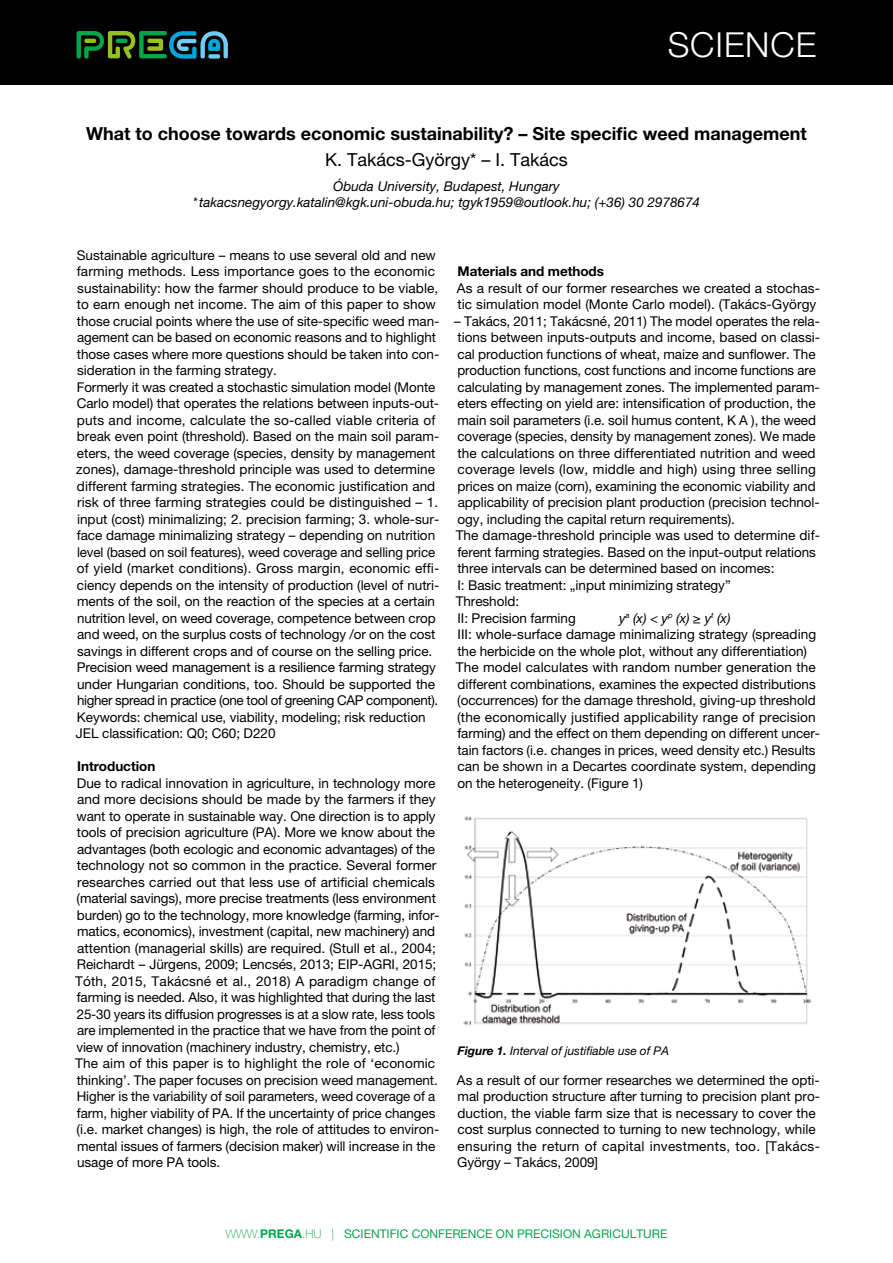
<style>
.page{position:relative;width:893px;height:1263px;background:#fff}
.page>*{position:absolute;margin:0;border:0;box-sizing:border-box;transform-origin:0 0}
.t1{font:300 34.5px "Helvetica Neue LT Pro";letter-spacing:.025em;color:#fff}
.t2{font:700 18px "Helvetica Neue LT Pro";color:#000}
.t3{font:18px "Helvetica Neue LT Pro";color:#000}
.t4{font:13.5px/16.5px "Helvetica Neue LT Pro";letter-spacing:-.005em;color:#000}
.t5{font:italic 13.5px/16.2px "Helvetica Neue LT Pro";color:#000;text-align:center}
.t6{font:700 13.5px "Helvetica Neue LT Pro";letter-spacing:-.005em;color:#000}
.t7{font:12px "Helvetica Neue LT Pro";color:#04a64a}
.t8{font:italic 12px "Helvetica Neue LT Pro";letter-spacing:-.005em;color:#000}
.s1{font-style:italic}
.s2{font-weight:700}
.s3{font-weight:100}
</style>
<div class="page">
<div style="left:0;top:0;width:893px;height:85px;background:#000"></div>
<img style="left:463px;top:816px;width:349px;height:210px">
<svg style="left:77px;top:31px;width:151px;height:28px"></svg>
<h1 class="t1" style="left:668px;top:24px;width:150px">SCIENCE</h1>
<h2 class="t2" style="left:86px;top:123px;width:722px">What to choose towards economic sustainability? – Site specific weed management</h2>
<h2 class="t3" style="left:325px;top:149px;width:244px">K. Takács-György* – I. Takács</h2>
<p class="t5" style="left:193px;top:178px;width:509px">Óbuda University, Budapest, Hungary<br>*takacsnegyorgy.katalin@kgk.uni-obuda.hu; tgyk1959@outlook.hu; (+36) 30 2978674</p>
<p class="t4" style="left:76px;top:246px;width:365px">Sustainable agriculture – means to use several old and new farming methods. Less importance goes to the economic sustainability: how the farmer should produce to be viable, to earn enough net income. The aim of this paper to show those crucial points where the use of site-specific weed man&shy;agement can be based on economic reasons and to highlight those cases where more questions should be taken into con&shy;sideration in the farming strategy.<br>Formerly it was created a stochastic simulation model (Monte Carlo model) that operates the relations between inputs-out&shy;puts and income, calculate the so-called viable criteria of break even point (threshold). Based on the main soil param&shy;eters, the weed coverage (species, density by management zones), damage-threshold principle was used to determine different farming strategies. The economic justification and risk of three farming strategies could be distinguished – 1. input (cost) minimalizing; 2. precision farming; 3. whole-sur&shy;face damage minimalizing strategy – depending on nutrition level (based on soil features), weed coverage and selling price of yield (market conditions). Gross margin, economic effi&shy;ciency depends on the intensity of production (level of nutri&shy;ments of the soil, on the reaction of the species at a certain nutrition level, on weed coverage, competence between crop and weed, on the surplus costs of technology /or on the cost savings in different crops and of course on the selling price.<br>Precision weed management is a resilience farming strategy under Hungarian conditions, too. Should be supported the higher spread in practice (one tool of greening CAP component).<br>Keywords: chemical use, viability, modeling; risk reduction JEL classification: Q0; C60; D220</p>
<p class="t6" style="left:77px;top:758px;width:80px">Introduction</p>
<p class="t4" style="left:75px;top:774px;width:366px">Due to radical innovation in agriculture, in technology more and more decisions should be made by the farmers if they want to operate in sustainable way. One direction is to apply tools of precision agriculture (PA). More we know about the advantages (both ecologic and economic advantages) of the technology not so common in the practice. Several former researches carried out that less use of artificial chemicals (material savings), more precise treatments (less environment burden) go to the technology, more knowledge (farming, infor&shy;matics, economics), investment (capital, new machinery) and attention (managerial skills) are required. (Stull et al., 2004; Reichardt – Jürgens, 2009; Lencsés, 2013; EIP-AGRI, 2015; Tóth, 2015, Takácsné et al., 2018) A paradigm change of farming is needed. Also, it was highlighted that during the last 25-30 years its diffusion progresses is at a slow rate, less tools are implemented in the practice that we have from the point of view of innovation (machinery industry, chemistry, etc.)<br>The aim of this paper is to highlight the role of ‘economic thinking’. The paper focuses on precision weed management.<br>Higher is the variability of soil parameters, weed coverage of a farm, higher viability of PA. If the uncertainty of price changes (i.e. market changes) is high, the role of attitudes to environ&shy;mental issues of farmers (decision maker) will increase in the usage of more PA tools.</p>
<p class="t6" style="left:458px;top:263px;width:148px">Materials and methods</p>
<p class="t4" style="left:457px;top:279px;width:365px">As a result of our former researches we created a stochas&shy;tic simulation model (Monte Carlo model). (Takács-György</p>
<p class="t4" style="left:454px;top:312px;width:367px">– Takács, 2011; Takácsné, 2011) The model operates the rela&shy;tions between inputs-outputs and income, based on classi&shy;cal production functions of wheat, maize and sunflower. The production functions, cost functions and income functions are calculating by management zones. The implemented param&shy;eters effecting on yield are: intensification of production, the main soil parameters (i.e. soil humus content, K A ), the weed coverage (species, density by management zones). We made the calculations on three differentiated nutrition and weed coverage levels (low, middle and high) using three selling prices on maize (corn), examining the economic viability and applicability of precision plant production (precision technol&shy;ogy, including the capital return requirements).<br>The damage-threshold principle was used to determine dif&shy;ferent farming strategies. Based on the input-output relations three intervals can be determined based on incomes:<br>I: Basic treatment: „input minimizing strategy”<br>Threshold:<br>II: Precision farming</p>
<p class="t4" style="left:456px;top:609px;width:366px;text-indent:163px"><span class="s1">y</span><sup>a</sup> <span class="s1">(x) &lt; y</span><sup>p</sup> <span class="s1">(x) ≥ y</span><sup>t</sup> <span class="s1">(x)<br></span>III: whole-surface damage minimalizing strategy (spreading the herbicide on the whole plot, without any differentiation)<br>The model calculates with random number generation the different combinations, examines the expected distributions (occurrences) for the damage threshold, giving-up threshold (the economically justified applicability range of precision farming) and the effect on them depending on different uncer&shy;tain factors (i.e. changes in prices, weed density etc.) Results can be shown in a Decartes coordinate system, depending on the heterogeneity. (Figure 1)</p>
<p class="t8" style="left:458px;top:1044px;width:213px"><span class="s2">Figure 1.</span> Interval of justifiable use of PA</p>
<p class="t4" style="left:457px;top:1071px;width:365px">As a result of our former researches we determined the opti&shy;mal production structure after turning to precision plant pro&shy;duction, the viable farm size that is necessary to cover the cost surplus connected to turning to new technology, while ensuring the return of capital investments, too. [Takács-György – Takács, 2009]</p>
<p class="t7" style="left:226px;top:1226px;width:443px"><span class="s3">WWW.</span><span class="s2">PREGA</span><span class="s3">.HU |</span> SCIENTIFIC CONFERENCE ON PRECISION AGRICULTURE</p>
</div>
